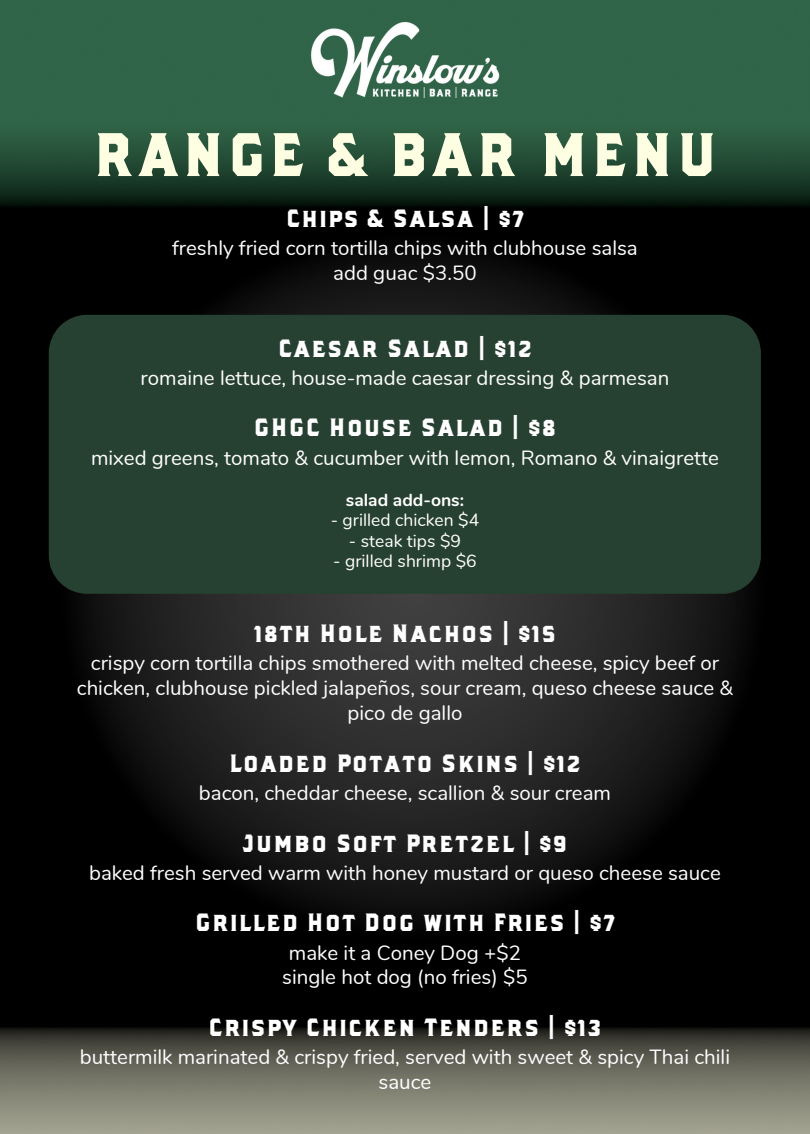
<style>
.page{position:relative;width:810px;height:1134px;background:#fff}
.page>*{position:absolute;margin:0;border:0;box-sizing:border-box;transform-origin:0 0}
.t1{font:61.2px "Retrofunk Serif";color:#fefee3}
.t2{font:25.05px "Retrofunk Serif";color:#fff}
.t3{font:20.55px/24.8px "Nunito";color:#fff;text-align:center}
.t4{font:17.55px "Nunito";color:#fff}
.t5{font:700 17.55px "Nunito";color:#fff}
</style>
<div class="page">
<img style="left:0;top:0;width:810px;height:1134px">
<img style="left:309px;top:20px;width:191px;height:81px">
<div style="left:49px;top:315px;width:712px;height:279px;background:#264031"></div>
<h1 class="t1" style="left:91px;top:130px;width:629px">RANGE &amp; BAR MENU</h1>
<p class="t2" style="left:285px;top:208px;width:241px">Chips &amp; Salsa | $7</p>
<p class="t3" style="left:172px;top:236px;width:467px">freshly fried corn tortilla chips with clubhouse salsa add guac $3.50</p>
<p class="t2" style="left:277px;top:338px;width:257px">Caesar Salad | $12</p>
<p class="t3" style="left:141px;top:366px;width:530px">romaine lettuce, house-made caesar dressing &amp; parmesan</p>
<p class="t2" style="left:253px;top:418px;width:305px">GHGC House Salad | $8</p>
<p class="t3" style="left:91px;top:445px;width:629px">mixed greens, tomato &amp; cucumber with lemon, Romano &amp; vinaigrette</p>
<p class="t5" style="left:346px;top:488px;width:120px">salad add-ons:</p>
<p class="t4" style="left:331px;top:509px;width:150px">- grilled chicken $4</p>
<p class="t4" style="left:349px;top:529px;width:114px">- steak tips $9</p>
<p class="t4" style="left:333px;top:549px;width:145px">- grilled shrimp $6</p>
<p class="t2" style="left:253px;top:624px;width:305px">18th Hole Nachos | $15</p>
<p class="t3" style="left:77px;top:651px;width:658px">crispy corn tortilla chips smothered with melted cheese, spicy beef or chicken, clubhouse pickled jalapeños, sour cream, queso cheese sauce &amp; pico de gallo</p>
<p class="t2" style="left:229px;top:753px;width:354px">Loaded Potato Skins | $12</p>
<p class="t3" style="left:199px;top:781px;width:414px">bacon, cheddar cheese, scallion &amp; sour cream</p>
<p class="t2" style="left:242px;top:833px;width:328px">Jumbo Soft Pretzel | $9</p>
<p class="t3" style="left:89px;top:861px;width:633px">baked fresh served warm with honey mustard or queso cheese sauce</p>
<p class="t2" style="left:195px;top:913px;width:423px">Grilled Hot Dog with Fries | $7</p>
<p class="t3" style="left:282px;top:940px;width:247px">make it a Coney Dog +$2 single hot dog (no fries) $5</p>
<p class="t2" style="left:208px;top:1017px;width:396px">Crispy Chicken Tenders | $13</p>
<p class="t3" style="left:80px;top:1045px;width:652px">buttermilk marinated &amp; crispy fried, served with sweet &amp; spicy Thai chili sauce</p>
</div>
